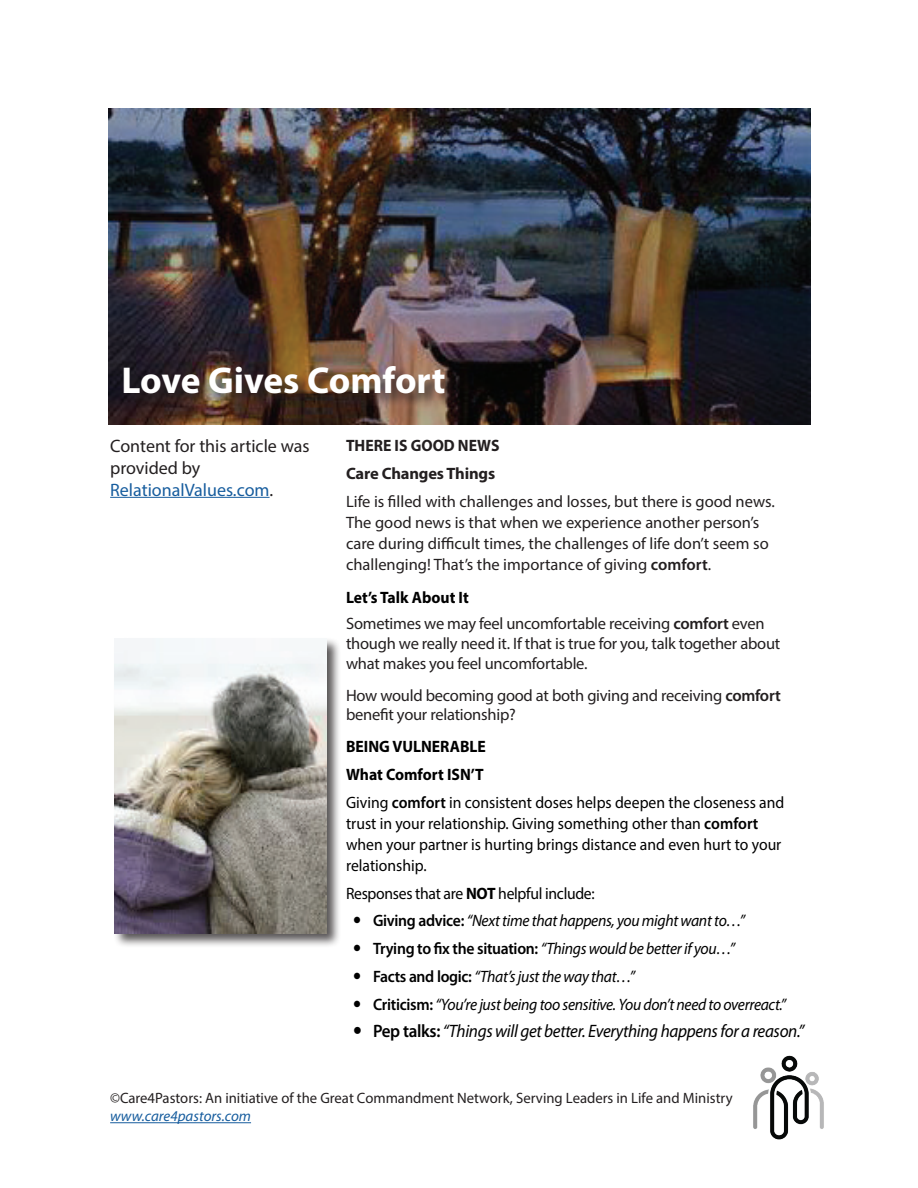
<style>
.page{position:relative;width:918px;height:1188px;background:#fff}
.page>*{position:absolute;margin:0;border:0;box-sizing:border-box;transform-origin:0 0}
.t1{font:700 37.5px "Myriad Pro";color:#fff}
.t2{font:italic 18px "Myriad Pro";letter-spacing:-.02em;color:#000;scale:.95 1}
.t3{font:18px/21.6px "Myriad Pro";color:#231f20}
.t4{font:16.5px/21px "Myriad Pro";letter-spacing:-.015em;color:#231f20}
.t5{font:italic 16.5px/27.8px "Myriad Pro";letter-spacing:-.02em;color:#000;scale:.95 1}
.t6{font:16.5px/27.8px "Myriad Pro";color:#000;scale:.95 1}
.t7{font:700 16.5px/27.8px "Myriad Pro";letter-spacing:-.01em;color:#231f20;scale:.95 1}
.t8{font:15px "Myriad Pro";color:#231f20}
.t9{font:italic 15px "Myriad Pro";color:#175d9e}
.s1{color:#175d9e}
.s2{font-weight:600}
.s3{font-weight:700;color:#000}
.s4{font-weight:700}
.s5{font-style:normal}
.s6{font-weight:700;font-style:normal}
.s7{font-weight:600;font-style:normal}
</style>
<div class="page">
<img style="left:753px;top:1055px;width:71px;height:85px">
<hr style="left:110px;top:1122px;width:141px;height:1px;background:#175d9e">
<img style="left:108px;top:108px;width:703px;height:316px">
<div style="left:122px;top:366px;width:337px;height:43px;background:#231f20;opacity:.75"></div>
<hr style="left:110px;top:497px;width:160px;height:1px;background:#175d9e">
<div style="left:113px;top:637px;width:228px;height:311px;background:#231f20;opacity:.75"></div>
<img style="left:115px;top:638px;width:211px;height:295px">
<h1 class="t1" style="left:121px;top:356px;width:326px">Love Gives Comfort</h1>
<p class="t3" style="left:110px;top:435px;width:201px">Content for this article was provided by<br><span class="s1">RelationalValues.com</span>.</p>
<p class="t7" style="left:346px;top:431px;width:163px">THERE IS GOOD NEWS<br>Care Changes Things</p>
<p class="t4" style="left:346px;top:490px;width:430px">Life is filled with challenges and losses, but there is good news.<br>The good news is that when we experience another person’s care during difficult times, the challenges of life don’t seem so challenging! That’s the importance of giving <span class="s2">comfort</span>.</p>
<p class="t4" style="left:346px;top:584px;width:420px;line-height:26.5px"><span class="s3">Let’s Talk About It<br></span>Sometimes we may feel uncomfortable receiving <span class="s2">comfort</span> even</p>
<p class="t4" style="left:346px;top:633px;width:436px;line-height:19.8px">though we really need it. If that is true for you, talk together about what makes you feel uncomfortable.</p>
<p class="t4" style="left:346px;top:685px;width:436px;line-height:19.8px">How would becoming good at both giving and receiving <span class="s2">comfort </span>benefit your relationship?</p>
<p class="t6" style="left:346px;top:733px;width:463px"><span class="s4">BEING VULNERABLE<br>What Comfort ISN’T<br></span>Giving <span class="s2">comfort</span> in consistent doses helps deepen the closeness and</p>
<p class="t6" style="left:346px;top:812px;width:460px;line-height:21px">trust in your relationship. Giving something other than <span class="s2">comfort </span>when your partner is hurting brings distance and even hurt to your relationship.</p>
<p class="t5" style="left:373px;top:879px;width:437px;text-indent:-27px"><span class="s5">Responses that are</span> <span class="s6">NOT</span> <span class="s5">helpful include:<br></span><span class="s7">Giving advice:</span> “Next time that happens, you might want to…” <span class="s7">Trying to fix the situation:</span> “Things would be better if you…”<br><span class="s7">Facts and logic:</span> “That’s just the way that…”<br><span class="s7">Criticism:</span> “You’re just being too sensitive. You don’t need to overreact.”</p>
<p class="t2" style="left:373px;top:1020px;width:455px"><span class="s7">Pep talks:</span> “Things will get better. Everything happens for a reason.”</p>
<p class="t8" style="left:110px;top:1089px;width:624px">©Care4Pastors: An initiative of the Great Commandment Network, Serving Leaders in Life and Ministry</p>
<p class="t9" style="left:110px;top:1107px;width:142px">www.care4pastors.com</p>
</div>
